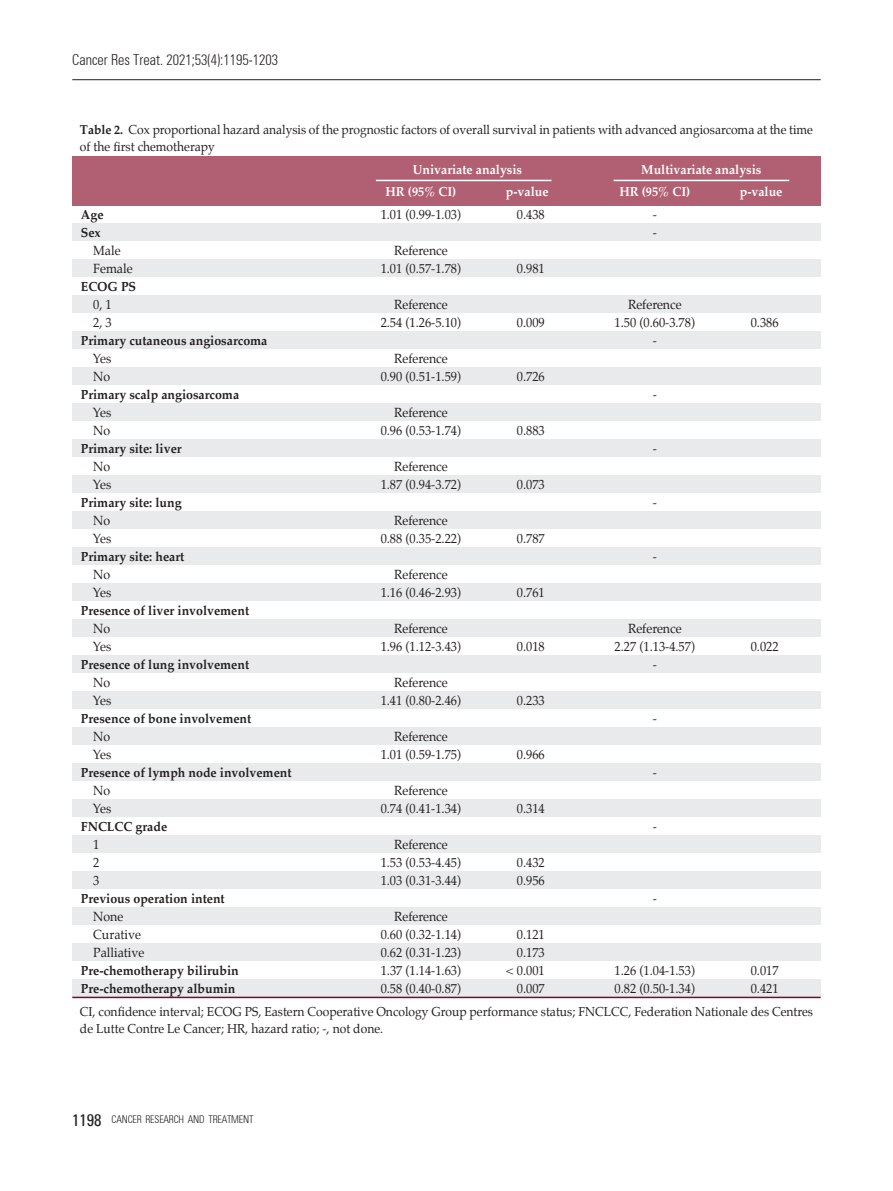
<style>
.page{position:relative;width:893px;height:1191px;background:#fff}
.page>*{position:absolute;margin:0;border:0;box-sizing:border-box;transform-origin:0 0}
.t1{font:300 condensed 15px "Univers";color:#231f20;scale:.95 1}
.t2{font:13.05px "Palatino";color:#231f20;scale:.95 1}
.t3{font:700 13.05px "Palatino";color:#231f20;scale:.95 1}
.t4{font:700 13.05px "Palatino";color:#fff;scale:.95 1}
.t5{font:12.75px/17.2px "Palatino";color:#231f20;scale:.95 1}
.t6{font:300 condensed 10.5px "Univers";letter-spacing:-.02em;color:#231f20;scale:.95 1}
.s1{font-weight:700}
.s2{font-weight:400;font-size:16.5px}
</style>
<div class="page">
<hr style="left:72px;top:79px;width:749px;height:1px;background:#231f20">
<div style="left:72px;top:157px;width:749px;height:49px;background:#b06072"></div>
<div style="left:72px;top:224px;width:749px;height:17px;background:#e9eaeb"></div>
<div style="left:72px;top:404px;width:749px;height:17px;background:#e9eaeb"></div>
<div style="left:72px;top:583px;width:749px;height:17px;background:#e9eaeb"></div>
<div style="left:72px;top:763px;width:749px;height:17px;background:#e9eaeb"></div>
<div style="left:72px;top:260px;width:749px;height:17px;background:#e9eaeb"></div>
<div style="left:72px;top:440px;width:749px;height:17px;background:#e9eaeb"></div>
<div style="left:72px;top:619px;width:749px;height:17px;background:#e9eaeb"></div>
<div style="left:72px;top:799px;width:749px;height:17px;background:#e9eaeb"></div>
<div style="left:72px;top:296px;width:749px;height:17px;background:#e9eaeb"></div>
<div style="left:72px;top:476px;width:749px;height:17px;background:#e9eaeb"></div>
<div style="left:72px;top:655px;width:749px;height:17px;background:#e9eaeb"></div>
<div style="left:72px;top:835px;width:749px;height:17px;background:#e9eaeb"></div>
<div style="left:72px;top:332px;width:749px;height:17px;background:#e9eaeb"></div>
<div style="left:72px;top:511px;width:749px;height:17px;background:#e9eaeb"></div>
<div style="left:72px;top:691px;width:749px;height:17px;background:#e9eaeb"></div>
<div style="left:72px;top:871px;width:749px;height:17px;background:#e9eaeb"></div>
<div style="left:72px;top:368px;width:749px;height:17px;background:#e9eaeb"></div>
<div style="left:72px;top:547px;width:749px;height:17px;background:#e9eaeb"></div>
<div style="left:72px;top:727px;width:749px;height:17px;background:#e9eaeb"></div>
<div style="left:72px;top:907px;width:749px;height:17px;background:#e9eaeb"></div>
<div style="left:72px;top:943px;width:749px;height:17px;background:#e9eaeb"></div>
<div style="left:72px;top:979px;width:749px;height:17px;background:#e9eaeb"></div>
<hr style="left:72px;top:996px;width:749px;height:2px;background:#840037">
<hr style="left:614px;top:180px;width:175px;height:1px;background:#fff">
<hr style="left:376px;top:180px;width:175px;height:1px;background:#fff">
<p class="t1" style="left:72px;top:51px;width:218px">Cancer Res Treat. 2021;53(4):1195-1203</p>
<p class="t5" style="left:80px;top:121px;width:773px"><span class="s1">Table 2.</span> Cox proportional hazard analysis of the prognostic factors of overall survival in patients with advanced angiosarcoma at the time of the first chemotherapy</p>
<p class="t4" style="left:413px;top:158px;width:116px">Univariate analysis</p>
<p class="t4" style="left:641px;top:158px;width:128px">Multivariate analysis</p>
<p class="t4" style="left:385px;top:181px;width:76px">HR (95% CI)</p>
<p class="t4" style="left:506px;top:181px;width:46px">p-value</p>
<p class="t4" style="left:619px;top:181px;width:76px">HR (95% CI)</p>
<p class="t4" style="left:740px;top:181px;width:46px">p-value</p>
<p class="t3" style="left:81px;top:203px;width:25px">Age</p>
<p class="t2" style="left:381px;top:203px;width:86px">1.01 (0.99-1.03)</p>
<p class="t2" style="left:517px;top:203px;width:31px">0.438</p>
<p class="t2" style="left:653px;top:203px;width:6px">-</p>
<p class="t3" style="left:81px;top:221px;width:23px">Sex</p>
<p class="t2" style="left:653px;top:221px;width:6px">-</p>
<p class="t2" style="left:93px;top:239px;width:30px">Male</p>
<p class="t2" style="left:394px;top:239px;width:58px">Reference</p>
<p class="t2" style="left:93px;top:257px;width:43px">Female</p>
<p class="t2" style="left:381px;top:257px;width:86px">1.01 (0.57-1.78)</p>
<p class="t2" style="left:517px;top:257px;width:31px">0.981</p>
<p class="t3" style="left:81px;top:275px;width:60px">ECOG PS</p>
<p class="t2" style="left:93px;top:293px;width:21px">0, 1</p>
<p class="t2" style="left:394px;top:293px;width:58px">Reference</p>
<p class="t2" style="left:628px;top:293px;width:58px">Reference</p>
<p class="t2" style="left:93px;top:311px;width:21px">2, 3</p>
<p class="t2" style="left:381px;top:311px;width:86px">2.54 (1.26-5.10)</p>
<p class="t2" style="left:517px;top:311px;width:31px">0.009</p>
<p class="t2" style="left:615px;top:311px;width:86px">1.50 (0.60-3.78)</p>
<p class="t2" style="left:751px;top:311px;width:31px">0.386</p>
<p class="t3" style="left:81px;top:329px;width:198px">Primary cutaneous angiosarcoma</p>
<p class="t2" style="left:653px;top:329px;width:6px">-</p>
<p class="t2" style="left:93px;top:347px;width:21px">Yes</p>
<p class="t2" style="left:394px;top:347px;width:58px">Reference</p>
<p class="t2" style="left:93px;top:365px;width:19px">No</p>
<p class="t2" style="left:381px;top:365px;width:86px">0.90 (0.51-1.59)</p>
<p class="t2" style="left:517px;top:365px;width:31px">0.726</p>
<p class="t3" style="left:81px;top:383px;width:168px">Primary scalp angiosarcoma</p>
<p class="t2" style="left:653px;top:383px;width:6px">-</p>
<p class="t2" style="left:93px;top:401px;width:21px">Yes</p>
<p class="t2" style="left:394px;top:401px;width:58px">Reference</p>
<p class="t2" style="left:93px;top:419px;width:19px">No</p>
<p class="t2" style="left:381px;top:419px;width:86px">0.96 (0.53-1.74)</p>
<p class="t2" style="left:517px;top:419px;width:31px">0.883</p>
<p class="t3" style="left:81px;top:437px;width:108px">Primary site: liver</p>
<p class="t2" style="left:653px;top:437px;width:6px">-</p>
<p class="t2" style="left:93px;top:455px;width:19px">No</p>
<p class="t2" style="left:394px;top:455px;width:58px">Reference</p>
<p class="t2" style="left:93px;top:473px;width:21px">Yes</p>
<p class="t2" style="left:381px;top:473px;width:86px">1.87 (0.94-3.72)</p>
<p class="t2" style="left:517px;top:473px;width:31px">0.073</p>
<p class="t3" style="left:81px;top:491px;width:108px">Primary site: lung</p>
<p class="t2" style="left:653px;top:491px;width:6px">-</p>
<p class="t2" style="left:93px;top:509px;width:19px">No</p>
<p class="t2" style="left:394px;top:509px;width:58px">Reference</p>
<p class="t2" style="left:93px;top:527px;width:21px">Yes</p>
<p class="t2" style="left:381px;top:527px;width:86px">0.88 (0.35-2.22)</p>
<p class="t2" style="left:517px;top:527px;width:31px">0.787</p>
<p class="t3" style="left:81px;top:545px;width:111px">Primary site: heart</p>
<p class="t2" style="left:653px;top:545px;width:6px">-</p>
<p class="t2" style="left:93px;top:563px;width:19px">No</p>
<p class="t2" style="left:394px;top:563px;width:58px">Reference</p>
<p class="t2" style="left:93px;top:581px;width:21px">Yes</p>
<p class="t2" style="left:381px;top:581px;width:86px">1.16 (0.46-2.93)</p>
<p class="t2" style="left:517px;top:581px;width:31px">0.761</p>
<p class="t3" style="left:81px;top:599px;width:179px">Presence of liver involvement</p>
<p class="t2" style="left:93px;top:617px;width:19px">No</p>
<p class="t2" style="left:394px;top:617px;width:58px">Reference</p>
<p class="t2" style="left:628px;top:617px;width:58px">Reference</p>
<p class="t2" style="left:93px;top:635px;width:21px">Yes</p>
<p class="t2" style="left:381px;top:635px;width:86px">1.96 (1.12-3.43)</p>
<p class="t2" style="left:517px;top:635px;width:31px">0.018</p>
<p class="t2" style="left:615px;top:635px;width:86px">2.27 (1.13-4.57)</p>
<p class="t2" style="left:751px;top:635px;width:31px">0.022</p>
<p class="t3" style="left:81px;top:653px;width:179px">Presence of lung involvement</p>
<p class="t2" style="left:653px;top:653px;width:6px">-</p>
<p class="t2" style="left:93px;top:671px;width:19px">No</p>
<p class="t2" style="left:394px;top:671px;width:58px">Reference</p>
<p class="t2" style="left:93px;top:689px;width:21px">Yes</p>
<p class="t2" style="left:381px;top:689px;width:86px">1.41 (0.80-2.46)</p>
<p class="t2" style="left:517px;top:689px;width:31px">0.233</p>
<p class="t3" style="left:81px;top:707px;width:181px">Presence of bone involvement</p>
<p class="t2" style="left:653px;top:707px;width:6px">-</p>
<p class="t2" style="left:93px;top:725px;width:19px">No</p>
<p class="t2" style="left:394px;top:725px;width:58px">Reference</p>
<p class="t2" style="left:93px;top:743px;width:21px">Yes</p>
<p class="t2" style="left:381px;top:743px;width:86px">1.01 (0.59-1.75)</p>
<p class="t2" style="left:517px;top:743px;width:31px">0.966</p>
<p class="t3" style="left:81px;top:761px;width:223px">Presence of lymph node involvement</p>
<p class="t2" style="left:653px;top:761px;width:6px">-</p>
<p class="t2" style="left:93px;top:779px;width:19px">No</p>
<p class="t2" style="left:394px;top:779px;width:58px">Reference</p>
<p class="t2" style="left:93px;top:797px;width:21px">Yes</p>
<p class="t2" style="left:381px;top:797px;width:86px">0.74 (0.41-1.34)</p>
<p class="t2" style="left:517px;top:797px;width:31px">0.314</p>
<p class="t3" style="left:81px;top:815px;width:92px">FNCLCC grade</p>
<p class="t2" style="left:653px;top:815px;width:6px">-</p>
<p class="t2" style="left:93px;top:833px;width:8px">1</p>
<p class="t2" style="left:394px;top:833px;width:58px">Reference</p>
<p class="t2" style="left:93px;top:851px;width:8px">2</p>
<p class="t2" style="left:381px;top:851px;width:86px">1.53 (0.53-4.45)</p>
<p class="t2" style="left:517px;top:851px;width:31px">0.432</p>
<p class="t2" style="left:93px;top:869px;width:8px">3</p>
<p class="t2" style="left:381px;top:869px;width:86px">1.03 (0.31-3.44)</p>
<p class="t2" style="left:517px;top:869px;width:31px">0.956</p>
<p class="t3" style="left:81px;top:887px;width:153px">Previous operation intent</p>
<p class="t2" style="left:653px;top:887px;width:6px">-</p>
<p class="t2" style="left:93px;top:905px;width:33px">None</p>
<p class="t2" style="left:394px;top:905px;width:58px">Reference</p>
<p class="t2" style="left:93px;top:923px;width:52px">Curative</p>
<p class="t2" style="left:381px;top:923px;width:86px">0.60 (0.32-1.14)</p>
<p class="t2" style="left:517px;top:923px;width:31px">0.121</p>
<p class="t2" style="left:93px;top:941px;width:56px">Palliative</p>
<p class="t2" style="left:381px;top:941px;width:86px">0.62 (0.31-1.23)</p>
<p class="t2" style="left:517px;top:941px;width:31px">0.173</p>
<p class="t3" style="left:81px;top:959px;width:168px">Pre-chemotherapy bilirubin</p>
<p class="t2" style="left:381px;top:959px;width:86px">1.37 (1.14-1.63)</p>
<p class="t2" style="left:506px;top:959px;width:42px">&lt; 0.001</p>
<p class="t2" style="left:615px;top:959px;width:86px">1.26 (1.04-1.53)</p>
<p class="t2" style="left:751px;top:959px;width:31px">0.017</p>
<p class="t3" style="left:81px;top:977px;width:164px">Pre-chemotherapy albumin</p>
<p class="t2" style="left:381px;top:977px;width:86px">0.58 (0.40-0.87)</p>
<p class="t2" style="left:517px;top:977px;width:31px">0.007</p>
<p class="t2" style="left:615px;top:977px;width:86px">0.82 (0.50-1.34)</p>
<p class="t2" style="left:751px;top:977px;width:31px">0.421</p>
<p class="t5" style="left:80px;top:1002px;width:773px">CI, confidence interval; ECOG PS, Eastern Cooperative Oncology Group performance status; FNCLCC, Federation Nationale des Centres de Lutte Contre Le Cancer; HR, hazard ratio; -, not done.</p>
<p class="t6" style="left:72px;top:1113px;width:192px"><span class="s2">1198</span> CANCER RESEARCH AND TREATMENT</p>
</div>
